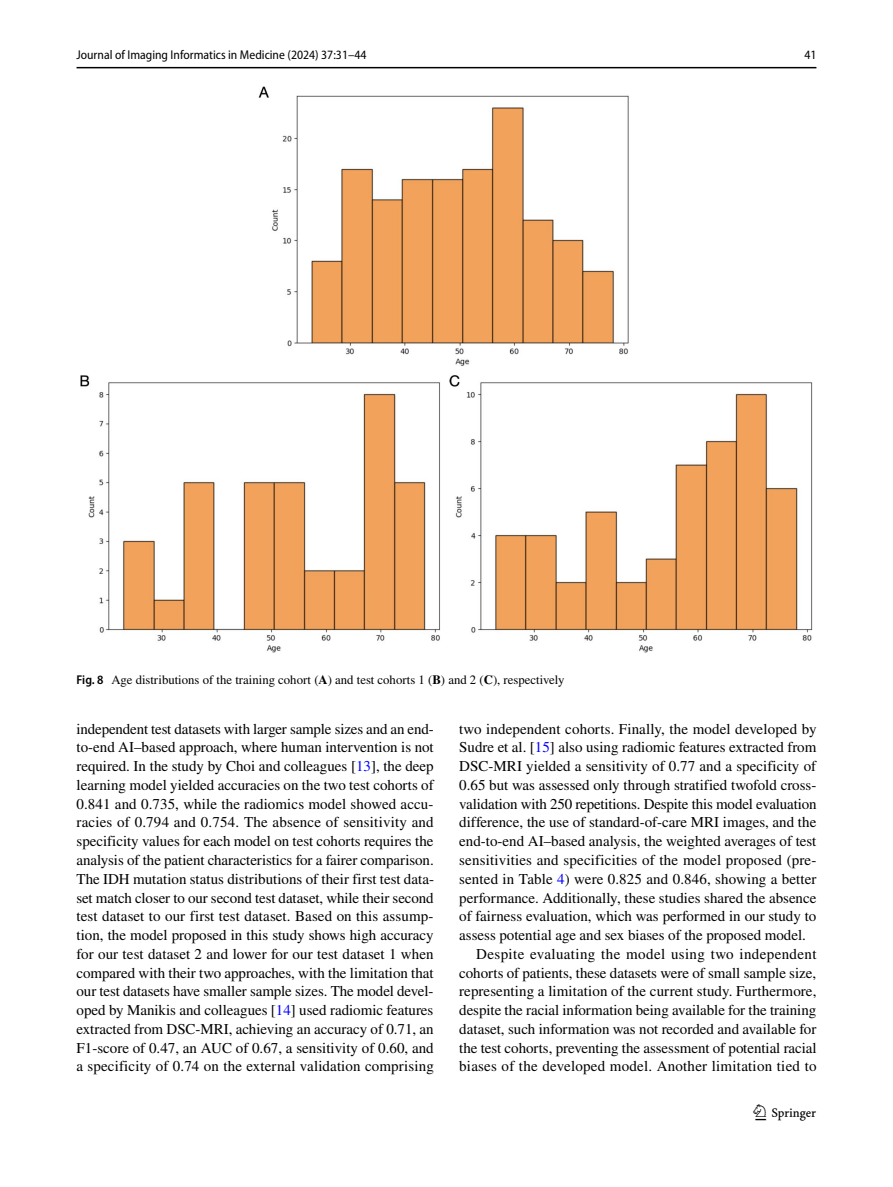
<style>
.page{position:relative;width:893px;height:1187px;background:#fff}
.page>*{position:absolute;margin:0;border:0;box-sizing:border-box;transform-origin:0 0}
.t1{font:22.5px "Springnew Regular 3";color:#000}
.t2{font:15px/18.8px "STIX";color:#000;text-align:justify}
.t3{font:15px "STIX";letter-spacing:.025em;color:#000}
.t4{font:12.75px "STIX";color:#000}
.t5{font:semi-condensed 12.75px "Myriad Pro";color:#000}
.s1{font-family:"Myriad Pro";font-weight:600;font-stretch:semi-condensed}
.s2{font-weight:700}
.s3{color:#00f}
</style>
<div class="page">
<hr style="left:77px;top:67px;width:739px;height:1px;background:#000">
<img style="left:80px;top:87px;width:732px;height:565px">
<p class="t5" style="left:77px;top:48px;width:291px">Journal of Imaging Informatics in Medicine (2024) 37:31–44</p>
<p class="t5" style="left:804px;top:48px;width:14px">41</p>
<p class="t4" style="left:77px;top:671px;width:490px"><span class="s1">Fig. 8</span> Age distributions of the training cohort (<span class="s2">A</span>) and test cohorts 1 (<span class="s2">B</span>) and 2 (<span class="s2">C</span>), respectively</p>
<p class="t2" style="left:77px;top:720px;width:359px">independent test datasets with larger sample sizes and an end&shy;to-end AI–based approach, where human intervention is not required. In the study by Choi and colleagues [<span class="s3">13</span>], the deep learning model yielded accuracies on the two test cohorts of 0.841 and 0.735, while the radiomics model showed accu&shy;racies of 0.794 and 0.754. The absence of sensitivity and specificity values for each model on test cohorts requires the analysis of the patient characteristics for a fairer comparison.<br>The IDH mutation status distributions of their first test data&shy;set match closer to our second test dataset, while their second test dataset to our first test dataset. Based on this assump&shy;tion, the model proposed in this study shows high accuracy for our test dataset 2 and lower for our test dataset 1 when compared with their two approaches, with the limitation that our test datasets have smaller sample sizes. The model devel&shy;oped by Manikis and colleagues [<span class="s3">14</span>] used radiomic features extracted from DSC-MRI, achieving an accuracy of 0.71, an F1-score of 0.47, an AUC of 0.67, a sensitivity of 0.60, and a specificity of 0.74 on the external validation comprising</p>
<p class="t2" style="left:459px;top:720px;width:359px">two independent cohorts. Finally, the model developed by</p>
<p class="t2" style="left:459px;top:739px;width:359px">Sudre et al. [<span class="s3">15</span>] also using radiomic features extracted from</p>
<p class="t2" style="left:459px;top:757px;width:358px">DSC-MRI yielded a sensitivity of 0.77 and a specificity of</p>
<p class="t2" style="left:459px;top:776px;width:359px">0.65 but was assessed only through stratified twofold cross-</p>
<p class="t2" style="left:459px;top:795px;width:359px">validation with 250 repetitions. Despite this model evaluation</p>
<p class="t2" style="left:459px;top:814px;width:359px">difference, the use of standard-of-care MRI images, and the</p>
<p class="t2" style="left:459px;top:832px;width:359px">end-to-end AI–based analysis, the weighted averages of test</p>
<p class="t2" style="left:459px;top:851px;width:359px">sensitivities and specificities of the model proposed (pre-</p>
<p class="t2" style="left:459px;top:870px;width:359px">sented in Table <span class="s3">4</span>) were 0.825 and 0.846, showing a better</p>
<p class="t2" style="left:459px;top:889px;width:359px">performance. Additionally, these studies shared the absence</p>
<p class="t2" style="left:459px;top:907px;width:359px">of fairness evaluation, which was performed in our study to</p>
<p class="t2" style="left:459px;top:926px;width:348px">assess potential age and sex biases of the proposed model.</p>
<p class="t3" style="left:476px;top:943px;width:342px">Despite evaluating the model using two independent</p>
<p class="t2" style="left:459px;top:964px;width:358px">cohorts of patients, these datasets were of small sample size,</p>
<p class="t2" style="left:459px;top:982px;width:359px">representing a limitation of the current study. Furthermore,</p>
<p class="t2" style="left:459px;top:1001px;width:358px">despite the racial information being available for the training</p>
<p class="t2" style="left:459px;top:1020px;width:359px">dataset, such information was not recorded and available for</p>
<p class="t2" style="left:459px;top:1039px;width:359px">the test cohorts, preventing the assessment of potential racial</p>
<p class="t2" style="left:459px;top:1057px;width:359px">biases of the developed model. Another limitation tied to</p>
<h1 class="t1" style="left:755px;top:1104px;width:62px">1 3</h1>
</div>
